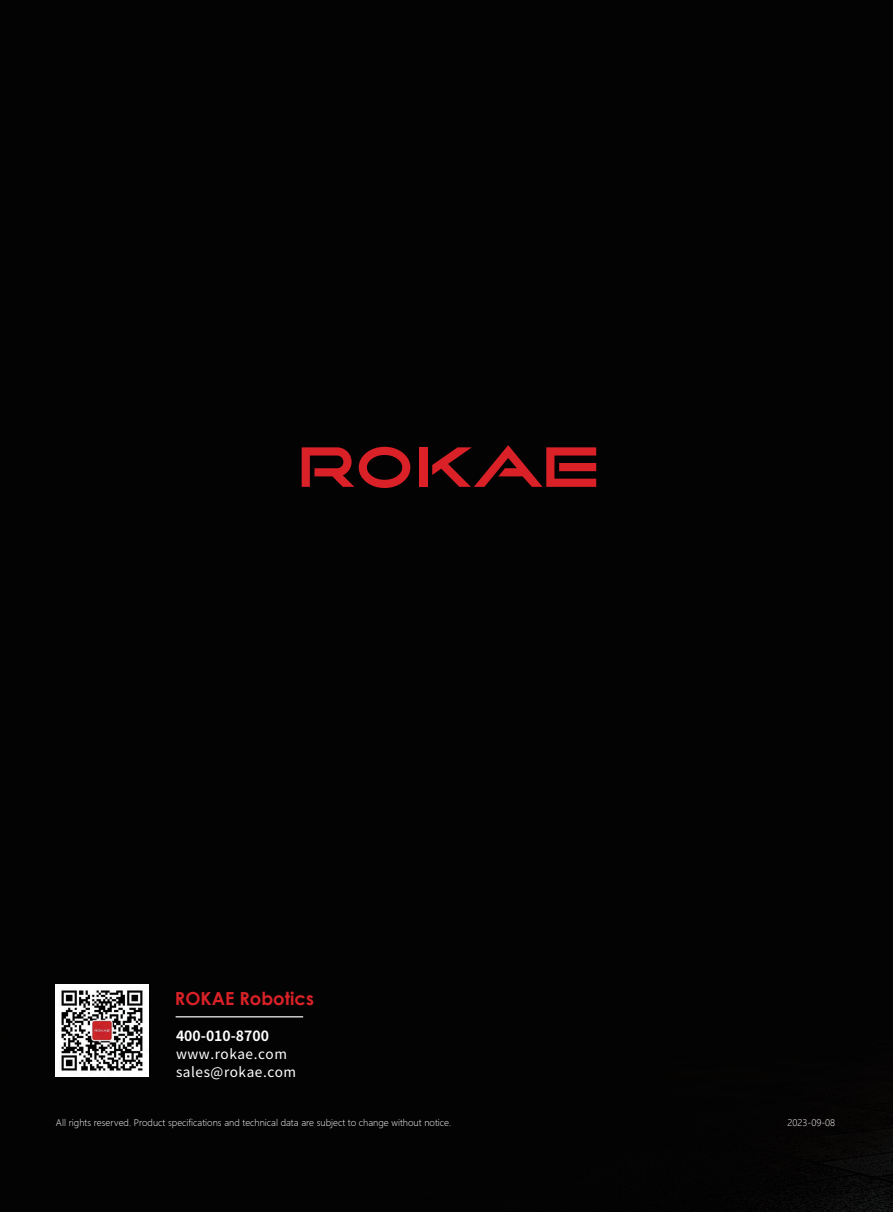
<style>
.page{position:relative;width:893px;height:1212px;background:#030303}
.page>*{position:absolute;margin:0;border:0;box-sizing:border-box;transform-origin:0 0}
.t1{font:700 18px "Century Gothic";color:#da2128}
.t2{font:700 14.1px "Source Han Sans CN";color:#fff}
.t3{font:13.65px/18px "Source Han Sans CN";letter-spacing:.04em;color:#fff}
.t4{font:300 9px "Microsoft Ya Hei";color:#fff}
</style>
<div class="page">
<svg style="left:302px;top:447px;width:108px;height:41px;background:#681114"></svg>
<div style="left:419px;top:447px;width:9px;height:40px;background:#da2128"></div>
<svg style="left:432px;top:445px;width:164px;height:42px;background:#590e11"></svg>
<hr style="left:176px;top:1016px;width:127px;height:1px;background:#fff">
<img style="left:56px;top:984px;width:92px;height:93px">
<h1 class="t1" style="left:175px;top:984px;width:140px">ROKAE Robotics</h1>
<h2 class="t2" style="left:176px;top:1027px;width:94px">400-010-8700</h2>
<h3 class="t3" style="left:176px;top:1045px;width:122px">www.rokae.com sales@rokae.com</h3>
<p class="t4" style="left:56px;top:1117px;width:397px">All rights reserved. Product specifications and technical data are subject to change without notice.</p>
<p class="t4" style="left:787px;top:1117px;width:49px">2023-09-08</p>
</div>
